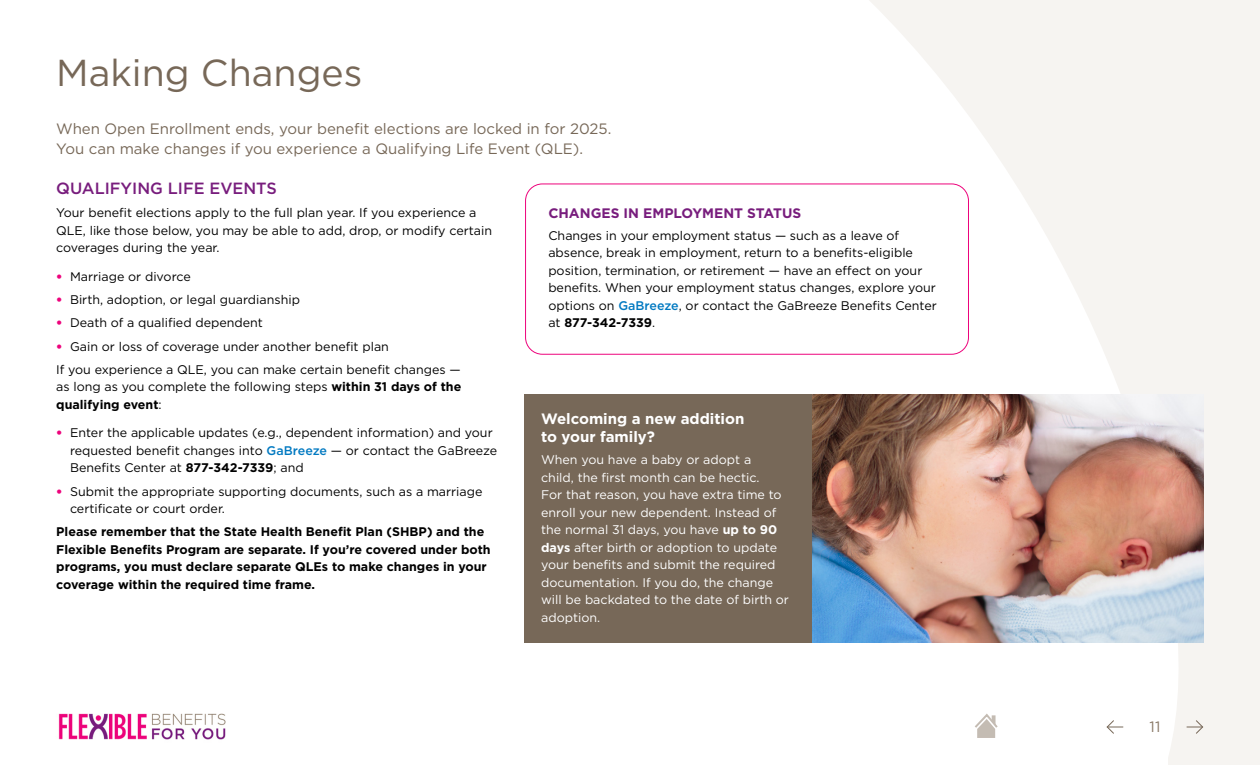
<style>
.page{position:relative;width:1260px;height:765px;background:#fff}
.page>*{position:absolute;margin:0;border:0;box-sizing:border-box;transform-origin:0 0}
.t1{font:37.5px "Gotham";color:#776858}
.t2{font:500 16.25px "Gotham";color:#781d7d}
.t3{font:15px/20px "Gotham";color:#776858}
.t4{font:700 15px/18.8px "Gotham";color:#fff}
.t5{font:15px "Gotham";color:#8a7967}
.t6{font:700 13.75px "Gotham";color:#781d7d}
.t7{font:12.5px/17.5px "Gotham";color:#000}
.t8{font:12.5px/17.5px "Gotham";color:#fff}
.t9{font:700 12.5px/17.5px "Gotham";color:#000}
.s1{font-weight:900;color:#ed037c}
.s2{font-weight:700}
.s3{font-weight:500;color:#0079c1}
</style>
<div class="page">
<svg style="left:869px;top:0;width:391px;height:765px;fill:#f6f4f1"></svg>
<svg style="left:1187px;top:720px;width:16px;height:14px"></svg>
<svg style="left:1107px;top:720px;width:16px;height:14px"></svg>
<img style="left:58px;top:713px;width:168px;height:27px">
<img style="left:812px;top:395px;width:392px;height:248px">
<div style="left:524px;top:395px;width:288px;height:248px;background:#776858"></div>
<div style="left:525px;top:184px;width:444px;height:171px;border:1px solid #ed037c;border-radius:17px"></div>
<svg style="left:973px;top:712px;width:27px;height:26px"></svg>
<h1 class="t1" style="left:56px;top:49px;width:308px">Making Changes</h1>
<p class="t3" style="left:56px;top:119px;width:557px">When Open Enrollment ends, your benefit elections are locked in for 2025.<br>You can make changes if you experience a Qualifying Life Event (QLE).</p>
<h2 class="t2" style="left:56px;top:178px;width:222px">QUALIFYING LIFE EVENTS</h2>
<p class="t7" style="left:56px;top:204px;width:437px">Your benefit elections apply to the full plan year. If you experience a<br>QLE, like those below, you may be able to add, drop, or modify certain coverages during the year.</p>
<p class="t7" style="left:56px;top:268px;width:136px"><span class="s1">•</span> Marriage or divorce</p>
<p class="t7" style="left:56px;top:291px;width:245px"><span class="s1">•</span> Birth, adoption, or legal guardianship</p>
<p class="t7" style="left:56px;top:314px;width:208px"><span class="s1">•</span> Death of a qualified dependent</p>
<p class="t7" style="left:56px;top:334px;width:406px;line-height:23.1px"><span class="s1">•</span> Gain or loss of coverage under another benefit plan<br>If you experience a QLE, you can make certain benefit changes —</p>
<p class="t7" style="left:56px;top:378px;width:407px">as long as you complete the following steps <span class="s2">within 31 days of the qualifying event</span>:</p>
<p class="t7" style="left:70px;top:424px;width:429px;text-indent:-14px"><span class="s1">•</span> Enter the applicable updates (e.g., dependent information) and your requested benefit changes into <span class="s3">GaBreeze</span> — or contact the GaBreeze<br>Benefits Center at <span class="s2">877-342-7339</span>; and</p>
<p class="t7" style="left:70px;top:482px;width:414px;text-indent:-14px"><span class="s1">•</span> Submit the appropriate supporting documents, such as a marriage certificate or court order.</p>
<p class="t9" style="left:56px;top:523px;width:436px">Please remember that the State Health Benefit Plan (SHBP) and the Flexible Benefits Program are separate. If you’re covered under both programs, you must declare separate QLEs to make changes in your coverage within the required time frame.</p>
<p class="t6" style="left:548px;top:204px;width:254px">CHANGES IN EMPLOYMENT STATUS</p>
<p class="t7" style="left:548px;top:226px;width:390px">Changes in your employment status — such as a leave of absence, break in employment, return to a benefits-eligible position, termination, or retirement — have an effect on your benefits. When your employment status changes, explore your options on <span class="s3">GaBreeze</span>, or contact the GaBreeze Benefits Center at <span class="s2">877-342-7339</span>.</p>
<p class="t4" style="left:541px;top:409px;width:205px">Welcoming a new addition to your family?</p>
<p class="t8" style="left:541px;top:451px;width:249px">When you have a baby or adopt a<br>child, the first month can be hectic.<br>For that reason, you have extra time to enroll your new dependent. Instead of the normal 31 days, you have <span class="s2">up to 90 days</span> after birth or adoption to update your benefits and submit the required documentation. If you do, the change will be backdated to the date of birth or adoption.</p>
<p class="t5" style="left:1150px;top:717px;width:12px">11</p>
</div>
